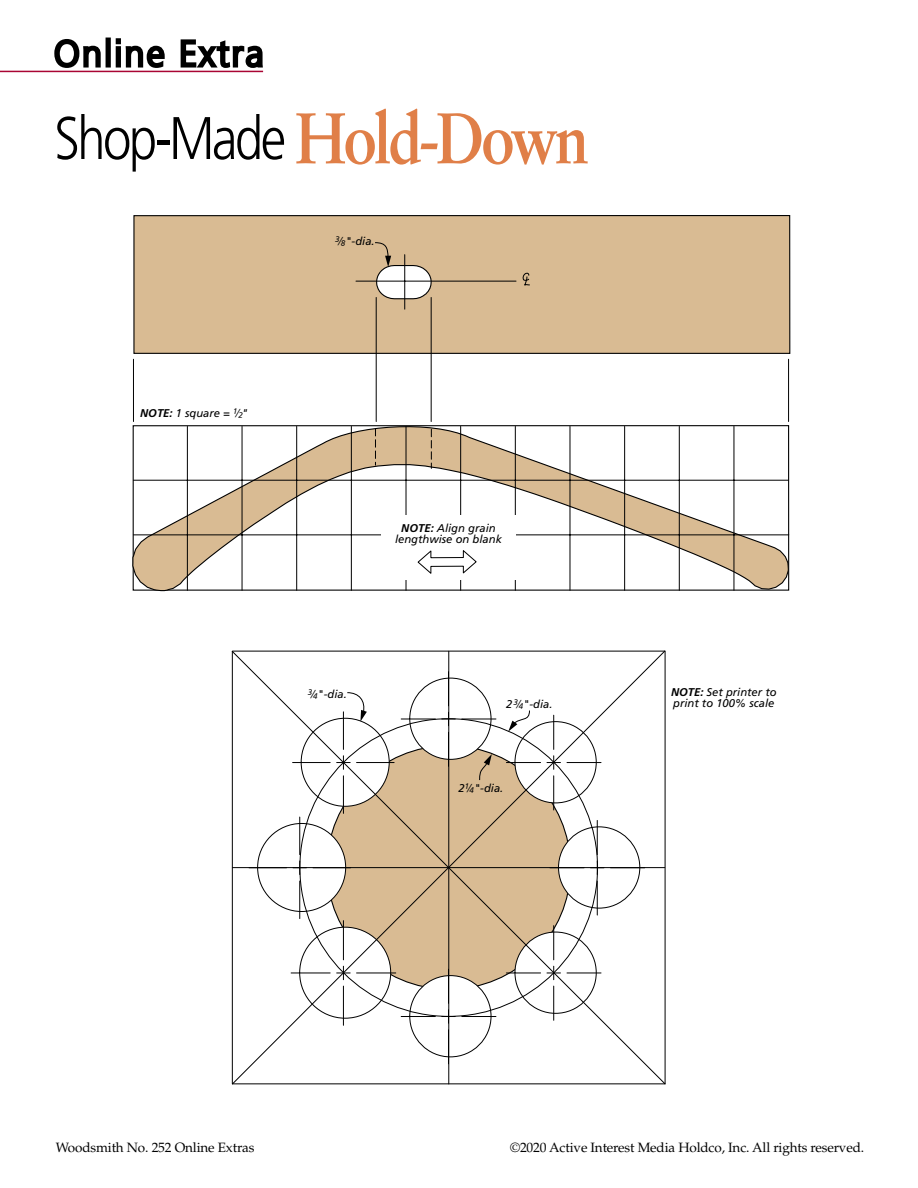
<style>
.page{position:relative;width:918px;height:1188px;background:#fff}
.page>*{position:absolute;margin:0;border:0;box-sizing:border-box;transform-origin:0 0}
.t1{font:300 60px "Frutiger LT Std";letter-spacing:-.05em;color:#000;scale:.85 1}
.t2{font:13.5px "Palatino LT Std";letter-spacing:-.01em;color:#000}
.t3{font:italic 11.25px/11.2px "Frutiger LT Std";color:#000}
.s1{font-family:"Sabon LT Std";font-weight:700;font-size:72px;color:#e07f48}
.s2{font-family:"Frutiger FE"}
.s3{font-weight:700}
</style>
<div class="page">
<svg style="left:54px;top:39px;width:47px;height:29px"></svg>
<div style="left:106px;top:38px;width:5px;height:30px;border:3px solid #000"></div>
<svg style="left:116px;top:38px;width:49px;height:30px"></svg>
<svg style="left:180px;top:39px;width:83px;height:29px"></svg>
<hr style="left:0;top:71px;width:263px;height:1px;background:#a90533">
<div style="left:133px;top:215px;width:658px;height:139px;background:#d9bb93"></div>
<svg style="left:132px;top:420px;width:657px;height:171px"></svg>
<hr style="left:734px;top:426px;width:1px;height:164px;background:#000">
<hr style="left:679px;top:426px;width:1px;height:164px;background:#000">
<hr style="left:624px;top:426px;width:1px;height:164px;background:#000">
<hr style="left:570px;top:426px;width:1px;height:164px;background:#000">
<hr style="left:515px;top:426px;width:1px;height:164px;background:#000">
<hr style="left:460px;top:426px;width:1px;height:164px;background:#000">
<hr style="left:406px;top:426px;width:1px;height:164px;background:#000">
<hr style="left:351px;top:426px;width:1px;height:164px;background:#000">
<hr style="left:296px;top:426px;width:1px;height:164px;background:#000">
<hr style="left:242px;top:426px;width:1px;height:164px;background:#000">
<hr style="left:187px;top:426px;width:1px;height:164px;background:#000">
<hr style="left:133px;top:480px;width:655px;height:1px;background:#000">
<hr style="left:133px;top:535px;width:656px;height:1px;background:#000">
<hr style="left:376px;top:297px;width:1px;height:125px;background:#000">
<hr style="left:788px;top:359px;width:1px;height:63px;background:#000">
<hr style="left:133px;top:359px;width:1px;height:63px;background:#000">
<hr style="left:431px;top:297px;width:1px;height:125px;background:#000">
<svg style="left:431px;top:429px;width:1px;height:39px"></svg>
<svg style="left:375px;top:428px;width:1px;height:37px"></svg>
<hr style="left:404px;top:255px;width:1px;height:54px;background:#000">
<hr style="left:356px;top:281px;width:160px;height:1px;background:#000">
<svg style="left:231px;top:650px;width:435px;height:435px"></svg>
<hr style="left:357px;top:762px;width:37px;height:1px;background:#000">
<hr style="left:293px;top:762px;width:37px;height:1px;background:#000">
<hr style="left:343px;top:712px;width:1px;height:37px;background:#000">
<svg style="left:337px;top:756px;width:13px;height:13px"></svg>
<hr style="left:343px;top:776px;width:1px;height:37px;background:#000">
<hr style="left:462px;top:719px;width:34px;height:1px;background:#000">
<hr style="left:401px;top:719px;width:34px;height:1px;background:#000">
<hr style="left:448px;top:672px;width:1px;height:34px;background:#000">
<svg style="left:442px;top:712px;width:13px;height:14px"></svg>
<hr style="left:448px;top:732px;width:1px;height:34px;background:#000">
<hr style="left:567px;top:762px;width:34px;height:1px;background:#000">
<hr style="left:506px;top:762px;width:35px;height:1px;background:#000">
<hr style="left:553px;top:715px;width:1px;height:34px;background:#000">
<svg style="left:547px;top:756px;width:13px;height:13px"></svg>
<hr style="left:553px;top:776px;width:1px;height:34px;background:#000">
<hr style="left:611px;top:867px;width:34px;height:1px;background:#000">
<hr style="left:550px;top:867px;width:34px;height:1px;background:#000">
<hr style="left:597px;top:820px;width:1px;height:35px;background:#000">
<svg style="left:591px;top:861px;width:13px;height:14px"></svg>
<hr style="left:597px;top:881px;width:1px;height:34px;background:#000">
<hr style="left:567px;top:973px;width:34px;height:1px;background:#000">
<hr style="left:506px;top:973px;width:35px;height:1px;background:#000">
<hr style="left:553px;top:926px;width:1px;height:34px;background:#000">
<svg style="left:547px;top:966px;width:13px;height:14px"></svg>
<hr style="left:553px;top:986px;width:1px;height:34px;background:#000">
<hr style="left:462px;top:1016px;width:34px;height:1px;background:#000">
<hr style="left:401px;top:1016px;width:34px;height:1px;background:#000">
<hr style="left:448px;top:969px;width:1px;height:34px;background:#000">
<svg style="left:442px;top:1010px;width:13px;height:13px"></svg>
<hr style="left:448px;top:1030px;width:1px;height:34px;background:#000">
<hr style="left:357px;top:973px;width:39px;height:1px;background:#000">
<hr style="left:291px;top:973px;width:39px;height:1px;background:#000">
<hr style="left:343px;top:921px;width:1px;height:39px;background:#000">
<svg style="left:337px;top:966px;width:13px;height:14px"></svg>
<hr style="left:343px;top:986px;width:1px;height:39px;background:#000">
<hr style="left:313px;top:867px;width:38px;height:1px;background:#000">
<hr style="left:249px;top:867px;width:38px;height:1px;background:#000">
<hr style="left:299px;top:817px;width:1px;height:38px;background:#000">
<svg style="left:293px;top:861px;width:14px;height:14px"></svg>
<hr style="left:299px;top:881px;width:1px;height:38px;background:#000">
<div style="left:382px;top:515px;width:134px;height:64px;background:#fff"></div>
<svg style="left:374px;top:242px;width:17px;height:25px"></svg>
<svg style="left:417px;top:550px;width:60px;height:24px"></svg>
<svg style="left:522px;top:272px;width:8px;height:15px"></svg>
<svg style="left:347px;top:692px;width:20px;height:30px"></svg>
<svg style="left:508px;top:710px;width:22px;height:22px"></svg>
<svg style="left:479px;top:754px;width:13px;height:27px"></svg>
<h1 class="t1" style="left:54px;top:104px;width:631px">Shop-Made <span class="s1">Hold-Down</span></h1>
<p class="t3" style="left:334px;top:236px;width:42px"><span class="s2">#/8</span>"-dia.</p>
<p class="t3" style="left:140px;top:407px;width:109px"><span class="s3">NOTE:</span> 1 square = <span class="s2">!/2"</span></p>
<p class="t3" style="left:395px;top:522px;width:108px;text-align:center"><span class="s3">NOTE:</span> Align grain lengthwise on blank</p>
<p class="t3" style="left:307px;top:688px;width:42px"><span class="s2">#/4</span>"-dia.</p>
<p class="t3" style="left:506px;top:698px;width:48px">2<span class="s2">#/4</span>"-dia.</p>
<p class="t3" style="left:459px;top:783px;width:46px">2<span class="s2">!/4</span>"-dia.</p>
<p class="t3" style="left:671px;top:686px;width:107px"><span class="s3">NOTE:</span> Set printer to print to 100% scale</p>
<p class="t2" style="left:56px;top:1139px;width:200px">Woodsmith No. 252 Online Extras</p>
<p class="t2" style="left:510px;top:1139px;width:356px">©2020 Active Interest Media Holdco, Inc. All rights reserved.</p>
</div>
